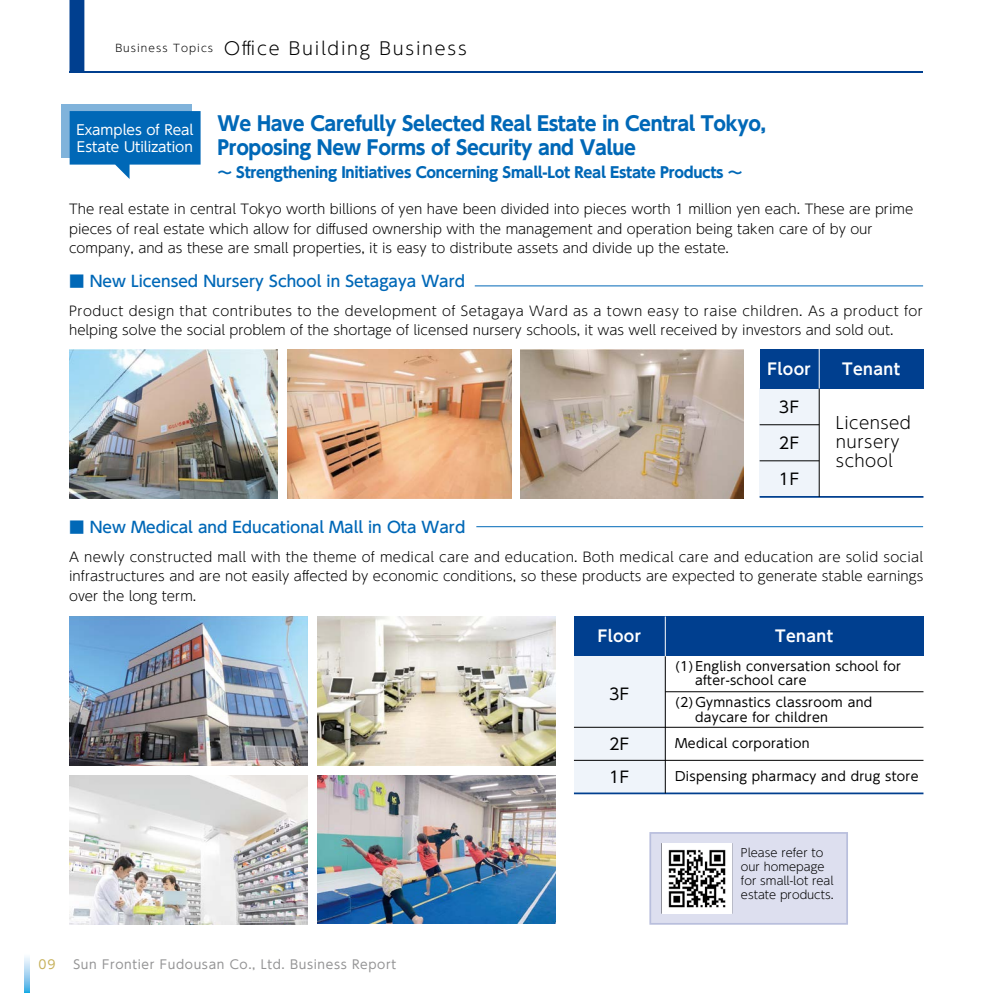
<style>
.page{position:relative;width:993px;height:993px;background:#fff}
.page>*{position:absolute;margin:0;border:0;box-sizing:border-box;transform-origin:0 0}
.t1{font:700 19.6px/23.4px "UD Shin Go Pro";letter-spacing:-.02em;color:#0068b7}
.t2{font:300 17.5px "UD Shin Go Pro";letter-spacing:.1em;color:#000}
.t3{font:300 16.62px/19.2px "UD Shin Go Pro";letter-spacing:.025em;color:#000}
.t4{font:700 15.75px "UD Shin Go Pro De";letter-spacing:.025em;color:#fff}
.t5{font:15.75px/33.2px "UD Shin Go Pro";letter-spacing:.025em;color:#000}
.t6{font:500 15.4px "UD Shin Go Pro";color:#0068b7}
.t7{font:700 14.7px "UD Shin Go Pro";letter-spacing:-.02em;color:#0068b7}
.t8{font:13.65px/17.5px "UD Shin Go Pro";color:#fff}
.t9{font:300 13.3px/19.6px "UD Shin Go Pro";color:#000}
.t10{font:12.6px/14px "UD Shin Go Pro";letter-spacing:.025em;color:#000}
.t11{font:12.25px "UD Shin Go Pro";letter-spacing:.05em;color:#949495}
.t12{font:12.25px "UD Shin Go Pro";color:#c7b15b}
.t13{font:300 11.38px/14px "UD Shin Go Pro";color:#000}
.s1{font-size:10.5px}
</style>
<div class="page">
<img style="left:317px;top:616px;width:238px;height:149px">
<img style="left:69px;top:616px;width:238px;height:149px">
<div style="left:759px;top:388px;width:59px;height:108px;background:#eff4fa"></div>
<div style="left:759px;top:349px;width:164px;height:39px;background:#003f8f"></div>
<hr style="left:759px;top:496px;width:164px;height:1px;background:#003f8f">
<hr style="left:759px;top:424px;width:59px;height:1px;background:#000">
<hr style="left:759px;top:460px;width:59px;height:1px;background:#000">
<hr style="left:818px;top:349px;width:1px;height:39px;background:#fff">
<hr style="left:818px;top:388px;width:1px;height:108px;background:#000">
<div style="left:61px;top:104px;width:131px;height:54px;background:#80b3db"></div>
<svg style="left:70px;top:111px;width:130px;height:68px"></svg>
<div style="left:69px;top:0;width:15px;height:72px;background:#003f8f"></div>
<hr style="left:69px;top:71px;width:854px;height:2px;background:#003f8f">
<img style="left:521px;top:349px;width:222px;height:149px">
<img style="left:69px;top:349px;width:209px;height:149px">
<img style="left:288px;top:349px;width:223px;height:149px">
<hr style="left:474px;top:285px;width:448px;height:1px;background:#0068b7">
<hr style="left:476px;top:526px;width:446px;height:1px;background:#0068b7">
<div style="left:573px;top:656px;width:92px;height:137px;background:#eff4fa"></div>
<div style="left:573px;top:616px;width:350px;height:40px;background:#003f8f"></div>
<hr style="left:573px;top:792px;width:350px;height:2px;background:#003f8f">
<hr style="left:664px;top:656px;width:1px;height:137px;background:#000">
<hr style="left:573px;top:726px;width:350px;height:1px;background:#000">
<hr style="left:665px;top:691px;width:258px;height:1px;background:#000">
<hr style="left:573px;top:759px;width:350px;height:1px;background:#000">
<hr style="left:664px;top:616px;width:1px;height:40px;background:#fff">
<div style="left:649px;top:832px;width:198px;height:92px;background:#dddfef"></div>
<img style="left:662px;top:843px;width:69px;height:69px">
<img style="left:69px;top:775px;width:238px;height:149px">
<img style="left:317px;top:775px;width:238px;height:148px">
<svg style="left:25px;top:956px;width:5px;height:36px"></svg>
<h2 class="t2" style="left:115px;top:34px;width:353px"><span class="s1">Business Topics</span> Office Building Business</h2>
<p class="t8" style="left:76px;top:120px;width:118px">Examples of Real<br>Estate Utilization</p>
<h1 class="t1" style="left:217px;top:111px;width:550px">We Have Carefully Selected Real Estate in Central Tokyo,<br>Proposing New Forms of Security and Value</h1>
<p class="t7" style="left:217px;top:160px;width:526px">～ Strengthening Initiatives Concerning Small-Lot Real Estate Products ～</p>
<p class="t9" style="left:69px;top:198px;width:845px">The real estate in central Tokyo worth billions of yen have been divided into pieces worth 1 million yen each. These are prime pieces of real estate which allow for diffused ownership with the management and operation being taken care of by our company, and as these are small properties, it is easy to distribute assets and divide up the estate.</p>
<p class="t6" style="left:69px;top:269px;width:397px">■ New Licensed Nursery School in Setagaya Ward</p>
<p class="t9" style="left:69px;top:300px;width:855px">Product design that contributes to the development of Setagaya Ward as a town easy to raise children. As a product for helping solve the social problem of the shortage of licensed nursery schools, it was well received by investors and sold out.</p>
<p class="t6" style="left:69px;top:514px;width:397px">■ New Medical and Educational Mall in Ota Ward</p>
<p class="t4" style="left:767px;top:356px;width:45px">Floor</p>
<p class="t4" style="left:841px;top:356px;width:59px">Tenant</p>
<p class="t5" style="left:778px;top:390px;width:22px">3F</p>
<p class="t5" style="left:778px;top:426px;width:22px">2F</p>
<p class="t5" style="left:778px;top:462px;width:22px">1F</p>
<p class="t3" style="left:835px;top:412px;width:77px">Licensed nursery school</p>
<p class="t9" style="left:69px;top:546px;width:855px;text-align:justify">A newly constructed mall with the theme of medical care and education. Both medical care and education are solid social infrastructures and are not easily affected by economic conditions, so these products are expected to generate stable earnings over the long term.</p>
<p class="t4" style="left:597px;top:623px;width:45px">Floor</p>
<p class="t4" style="left:775px;top:623px;width:59px">Tenant</p>
<p class="t10" style="left:694px;top:659px;width:207px;text-indent:-20px">(1) English conversation school for after-school care</p>
<p class="t10" style="left:694px;top:695px;width:179px;text-indent:-20px">(2) Gymnastics classroom and daycare for children</p>
<p class="t5" style="left:609px;top:677px;width:22px">3F</p>
<p class="t5" style="left:609px;top:726px;width:22px">2F<br>1F</p>
<p class="t10" style="left:675px;top:735px;width:136px">Medical corporation</p>
<p class="t10" style="left:675px;top:768px;width:245px">Dispensing pharmacy and drug store</p>
<p class="t12" style="left:39px;top:954px;width:18px">09</p>
<p class="t11" style="left:73px;top:954px;width:324px">Sun Frontier Fudousan Co., Ltd. Business Report</p>
<p class="t13" style="left:740px;top:844px;width:94px">Please refer to our homepage for small-lot real estate products.</p>
</div>
